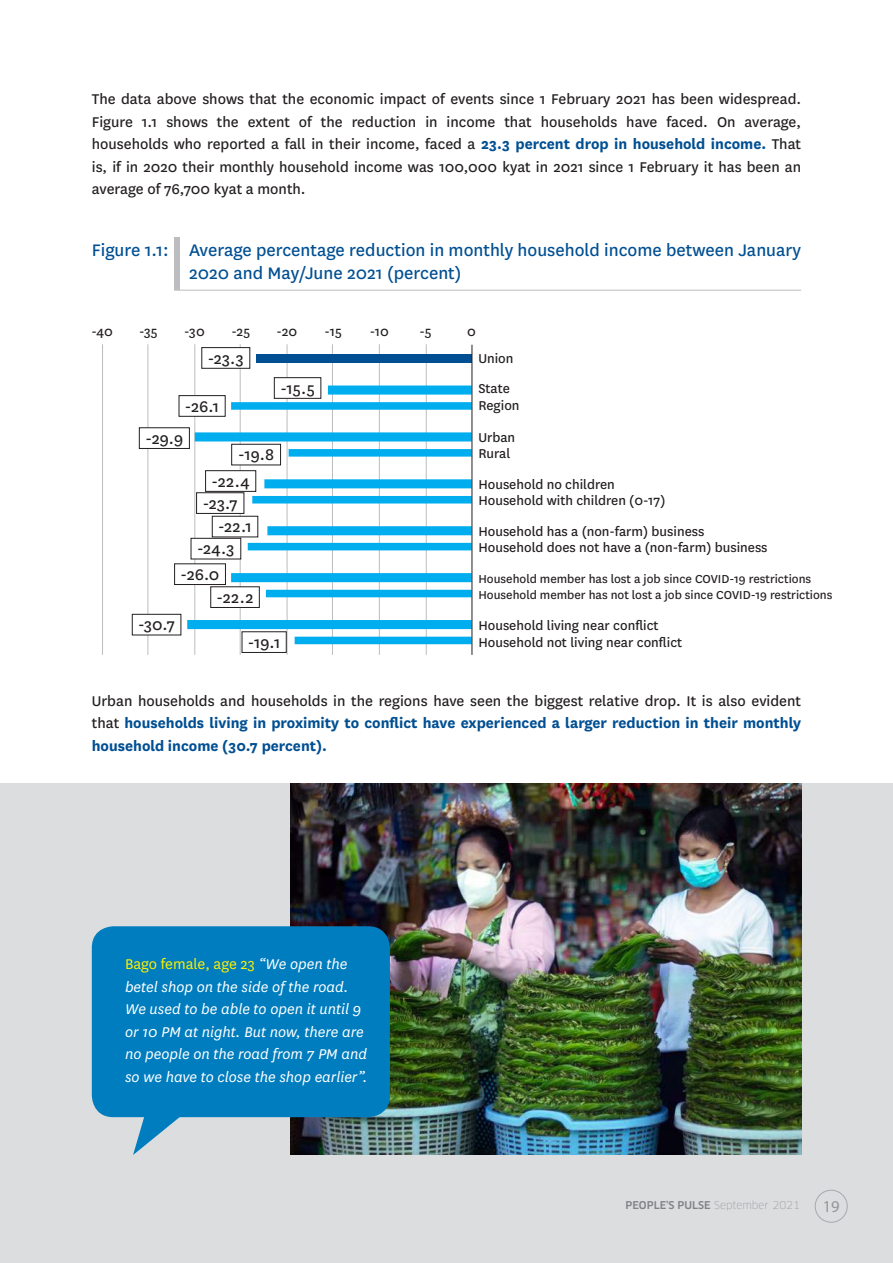
<style>
.page{position:relative;width:893px;height:1263px;background:#fff}
.page>*{position:absolute;margin:0;border:0;box-sizing:border-box;transform-origin:0 0}
.t1{font:19.5px/22.5px "National";color:#004f92}
.t2{font:18px/26.4px "National";color:#231f20}
.t3{font:16.5px/22.5px "National";color:#231f20;text-align:justify}
.t4{font:700 16.5px/22.5px "National";color:#004f92;text-align:justify}
.t5{font:italic 16.5px/22.5px "National";color:#fff}
.t6{font:16.5px "Myriad Pro";color:#939598}
.t7{font:15px/30px "National";color:#231f20}
.t8{font:13.5px "National";color:#231f20}
.t9{font:500 10.5px "Clan OT";color:#808285}
.s1{font-weight:700;color:#004f92}
.s2{font-weight:400;color:#231f20}
.s3{font-style:normal;color:#fff101}
.s4{font-weight:100}
</style>
<div class="page">
<div style="left:0;top:784px;width:893px;height:479px;background:#dcdddf"></div>
<svg style="left:174px;top:237px;width:627px;height:54px"></svg>
<div style="left:174px;top:238px;width:6px;height:52px;background:#bcbdc0"></div>
<img style="left:290px;top:784px;width:511px;height:371px">
<div style="left:92px;top:926px;width:298px;height:191px;background:#007dbe;border-radius:22px"></div>
<svg style="left:133px;top:1117px;width:64px;height:38px"></svg>
<hr style="left:426px;top:344px;width:1px;height:311px;background:#bcbdc0">
<hr style="left:379px;top:344px;width:1px;height:311px;background:#bcbdc0">
<hr style="left:332px;top:344px;width:1px;height:311px;background:#bcbdc0">
<hr style="left:287px;top:344px;width:1px;height:311px;background:#bcbdc0">
<hr style="left:240px;top:344px;width:1px;height:311px;background:#bcbdc0">
<hr style="left:194px;top:344px;width:1px;height:311px;background:#bcbdc0">
<hr style="left:148px;top:344px;width:1px;height:311px;background:#bcbdc0">
<hr style="left:102px;top:344px;width:1px;height:311px;background:#bcbdc0">
<div style="left:256px;top:355px;width:216px;height:8px;background:#004f92"></div>
<svg style="left:187px;top:385px;width:285px;height:259px"></svg>
<hr style="left:472px;top:345px;width:1px;height:310px;background:#231f20">
<div style="left:202px;top:348px;width:48px;height:20px;background:#fff"></div>
<div style="left:201px;top:347px;width:49px;height:22px;border:1px solid #231f20"></div>
<div style="left:274px;top:378px;width:47px;height:20px;background:#fff"></div>
<div style="left:274px;top:377px;width:47px;height:22px;border:1px solid #231f20"></div>
<div style="left:179px;top:396px;width:46px;height:20px;background:#fff"></div>
<div style="left:179px;top:395px;width:47px;height:22px;border:1px solid #231f20"></div>
<div style="left:139px;top:428px;width:50px;height:20px;background:#fff"></div>
<div style="left:139px;top:427px;width:51px;height:22px;border:1px solid #231f20"></div>
<div style="left:232px;top:444px;width:49px;height:21px;background:#fff"></div>
<div style="left:231px;top:444px;width:50px;height:21px;border:1px solid #231f20"></div>
<div style="left:206px;top:471px;width:50px;height:20px;background:#fff"></div>
<div style="left:205px;top:470px;width:51px;height:22px;border:1px solid #231f20"></div>
<div style="left:212px;top:516px;width:46px;height:21px;background:#fff"></div>
<div style="left:212px;top:516px;width:46px;height:21px;border:1px solid #231f20"></div>
<div style="left:197px;top:493px;width:47px;height:20px;background:#fff"></div>
<div style="left:196px;top:492px;width:48px;height:22px;border:1px solid #231f20"></div>
<div style="left:191px;top:538px;width:50px;height:21px;background:#fff"></div>
<div style="left:191px;top:538px;width:50px;height:21px;border:1px solid #231f20"></div>
<div style="left:175px;top:564px;width:50px;height:20px;background:#fff"></div>
<div style="left:174px;top:563px;width:52px;height:22px;border:1px solid #231f20"></div>
<div style="left:132px;top:614px;width:49px;height:21px;background:#fff"></div>
<div style="left:132px;top:614px;width:49px;height:21px;border:1px solid #231f20"></div>
<div style="left:211px;top:587px;width:48px;height:20px;background:#fff"></div>
<div style="left:210px;top:586px;width:50px;height:22px;border:1px solid #231f20"></div>
<div style="left:242px;top:632px;width:44px;height:20px;background:#fff"></div>
<div style="left:242px;top:631px;width:45px;height:22px;border:1px solid #231f20"></div>
<div style="left:815px;top:1190px;width:32px;height:32px;border:1px solid #a8a9ad;border-radius:50%"></div>
<p class="t3" style="left:92px;top:87px;width:711px">The data above shows that the economic impact of events since 1 February 2021 has been widespread.<br>Figure 1.1 shows the extent of the reduction in income that households have faced. On average, households who reported a fall in their income, faced a <span class="s1">23.3 percent drop in household income.</span> That is, if in 2020 their monthly household income was 100,000 kyat in 2021 since 1 February it has been an average of 76,700 kyat a month.</p>
<p class="t1" style="left:189px;top:238px;width:613px;text-indent:-97px">Figure 1.1: Average percentage reduction in monthly household income between January<br>2020 and May/June 2021 (percent)</p>
<p class="t7" style="left:91px;top:315px;width:23px">-40</p>
<p class="t7" style="left:139px;top:315px;width:20px">-35</p>
<p class="t7" style="left:184px;top:315px;width:22px">-30</p>
<p class="t7" style="left:231px;top:315px;width:20px">-25</p>
<p class="t7" style="left:277px;top:315px;width:22px">-20</p>
<p class="t7" style="left:325px;top:315px;width:19px">-15</p>
<p class="t7" style="left:370px;top:315px;width:21px">-10</p>
<p class="t7" style="left:419px;top:315px;width:14px">-5</p>
<p class="t7" style="left:467px;top:315px;width:10px">0</p>
<p class="t2" style="left:208px;top:344px;width:38px">-23.3</p>
<p class="t2" style="left:280px;top:374px;width:36px">-15.5</p>
<p class="t7" style="left:478px;top:343px;width:37px">Union<br>State</p>
<p class="t2" style="left:185px;top:392px;width:36px">-26.1</p>
<p class="t7" style="left:478px;top:389px;width:43px">Region</p>
<p class="t2" style="left:145px;top:424px;width:39px">-29.9</p>
<p class="t2" style="left:212px;top:441px;width:64px;text-indent:27px">-19.8 -22.4</p>
<p class="t2" style="left:218px;top:513px;width:35px">-22.1</p>
<p class="t2" style="left:203px;top:489px;width:37px">-23.7</p>
<p class="t2" style="left:181px;top:535px;width:56px;line-height:25.5px;text-indent:16px">-24.3 -26.0</p>
<p class="t7" style="left:478px;top:421px;width:38px">Urban</p>
<p class="t7" style="left:478px;top:437px;width:33px">Rural</p>
<p class="t7" style="left:478px;top:469px;width:138px">Household no children</p>
<p class="t7" style="left:478px;top:485px;width:189px">Household with children (0-17)</p>
<p class="t7" style="left:478px;top:516px;width:228px">Household has a (non-farm) business</p>
<p class="t7" style="left:478px;top:532px;width:291px">Household does not have a (non-farm) business</p>
<p class="t8" style="left:478px;top:569px;width:334px">Household member has lost a job since COVID-19 restrictions</p>
<p class="t2" style="left:138px;top:611px;width:38px">-30.7</p>
<p class="t2" style="left:217px;top:583px;width:38px">-22.2</p>
<p class="t2" style="left:248px;top:628px;width:34px">-19.1</p>
<p class="t8" style="left:478px;top:586px;width:356px">Household member has not lost a job since COVID-19 restrictions</p>
<p class="t7" style="left:478px;top:610px;width:182px">Household living near conflict</p>
<p class="t7" style="left:478px;top:626px;width:205px">Household not living near conflict</p>
<p class="t4" style="left:92px;top:688px;width:711px"><span class="s2">Urban households and households in the regions have seen the biggest relative drop. It is also evident that</span> households living in proximity to conflict have experienced a larger reduction in their monthly household income (30.7 percent).</p>
<p class="t5" style="left:125px;top:952px;width:244px"><span class="s3">Bago female, age 23</span> “We open the betel shop on the side of the road.<br>We used to be able to open it until 9 or 10 PM at night. But now, there are no people on the road from 7 PM and so we have to close the shop earlier”.</p>
<p class="t9" style="left:626px;top:1199px;width:176px">PEOPLE’S PULSE <span class="s4">September 2021</span></p>
<p class="t6" style="left:823px;top:1196px;width:18px">19</p>
</div>
